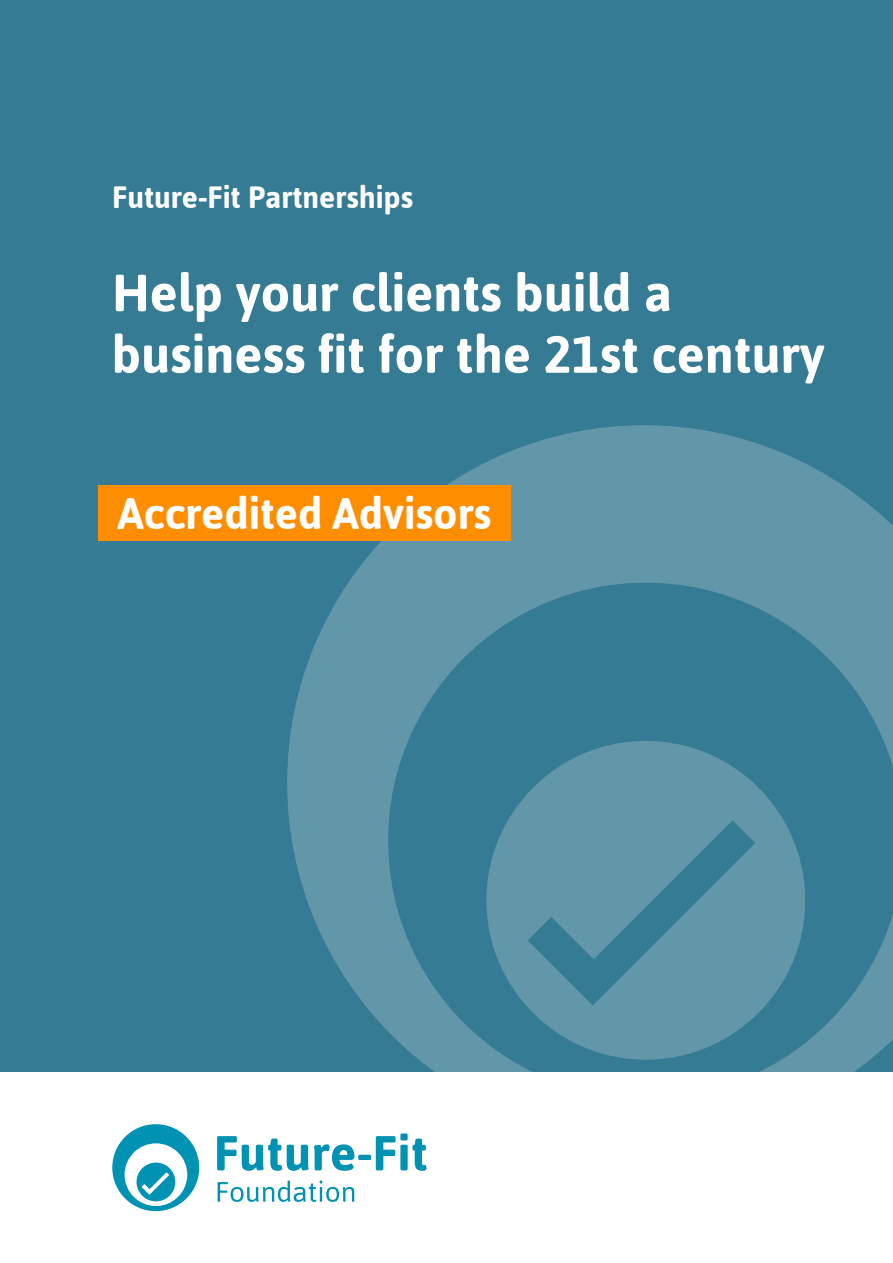
<style>
.page{position:relative;width:893px;height:1263px;background:#fff}
.page>*{position:absolute;margin:0;border:0;box-sizing:border-box;transform-origin:0 0}
.t1{font:700 60px/61.5px "Jaldi";color:#fff}
.t2{font:700 49.5px "Jaldi";color:#fff}
.t3{font:700 34.5px "Jaldi";color:#fff}
</style>
<div class="page">
<div style="left:0;top:0;width:893px;height:1072px;background:#347b93"></div>
<svg style="left:287px;top:425px;width:606px;height:647px"></svg>
<svg style="left:486px;top:741px;width:319px;height:319px;fill:#6197a9"></svg>
<svg style="left:112px;top:1124px;width:87px;height:87px"></svg>
<svg style="left:217px;top:1133px;width:210px;height:38px"></svg>
<svg style="left:218px;top:1180px;width:136px;height:22px"></svg>
<div style="left:98px;top:486px;width:412px;height:55px;background:#ff8d00"></div>
<p class="t3" style="left:112px;top:175px;width:302px">Future-Fit Partnerships</p>
<p class="t1" style="left:111px;top:260px;width:715px">Help your clients build a business fit for the 21st century</p>
<p class="t2" style="left:118px;top:483px;width:375px">Accredited Advisors</p>
</div>
